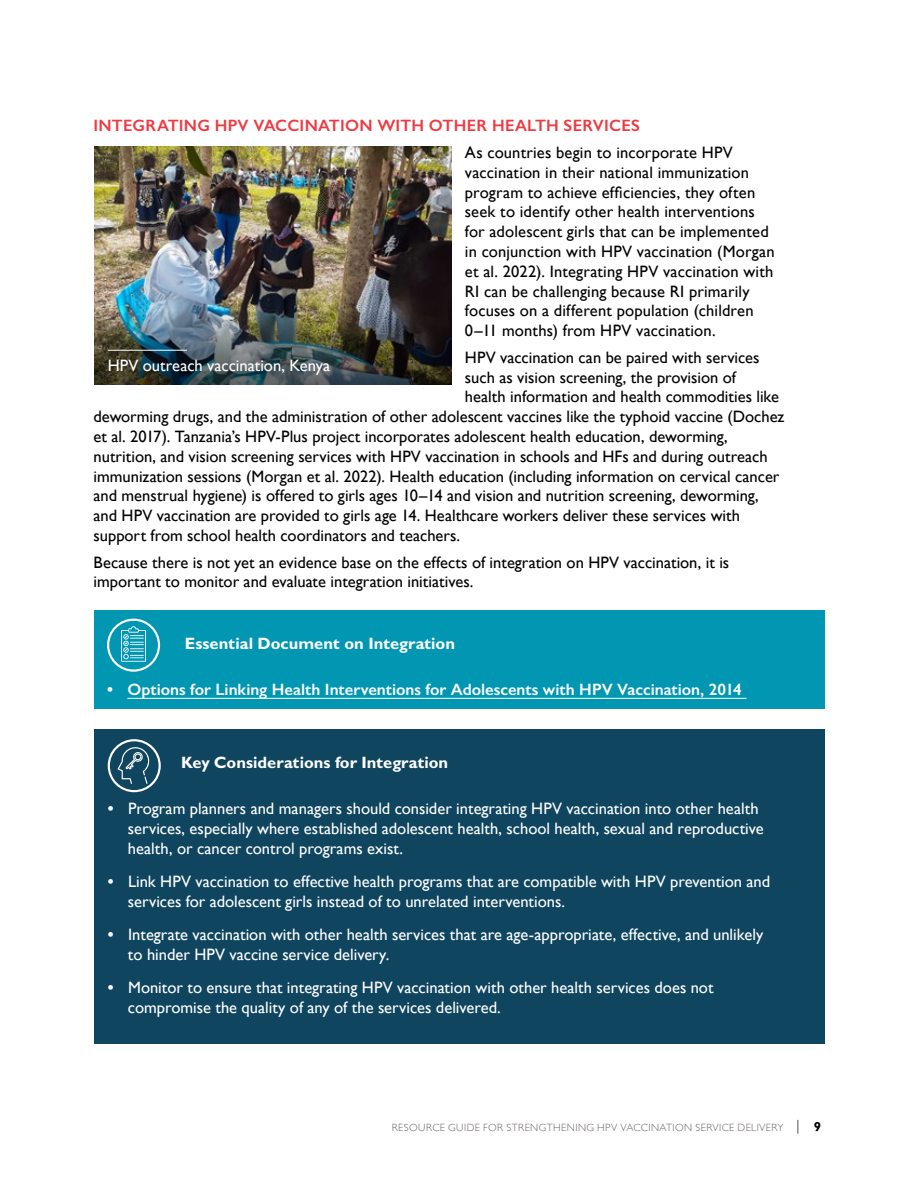
<style>
.page{position:relative;width:918px;height:1188px;background:#fff}
.page>*{position:absolute;margin:0;border:0;box-sizing:border-box;transform-origin:0 0}
.t1{font:16.5px/19.8px "Gill Sans";color:#000}
.t2{font:16.5px/19.8px "Gill Sans";color:#fff}
.t3{font:600 16.5px "Gill Sans";color:#fff}
.t4{font:700 16.5px "Gill Sans MT Pro";color:#fff}
.t5{font:600 16.5px "Gill Sans";letter-spacing:.015em;color:#ee3a42}
.t6{font:700 13.2px "Gill Sans Std";color:#000}
.t7{font:300 10.5px "Gill Sans";letter-spacing:.04em;color:#6c6563}
.s1{font-family:"Gill Sans Std";font-weight:700}
</style>
<div class="page">
<svg style="left:797px;top:1120px;width:1px;height:14px"></svg>
<img style="left:94px;top:147px;width:357px;height:163px">
<img style="left:94px;top:310px;width:357px;height:75px">
<hr style="left:108px;top:350px;width:79px;height:1px;background:#fff">
<div style="left:94px;top:611px;width:730px;height:98px;background:#0197b2"></div>
<hr style="left:127px;top:698px;width:620px;height:1px;background:#fff">
<svg style="left:107px;top:619px;width:53px;height:53px"></svg>
<div style="left:94px;top:729px;width:731px;height:314px;background:#0f455f"></div>
<svg style="left:108px;top:739px;width:53px;height:53px"></svg>
<p class="t5" style="left:94px;top:116px;width:548px">INTEGRATING HPV VACCINATION WITH OTHER HEALTH SERVICES</p>
<p class="t1" style="left:465px;top:142px;width:311px">As countries begin to incorporate HPV vaccination in their national immunization program to achieve efficiencies, they often seek to identify other health interventions for adolescent girls that can be implemented in conjunction with HPV vaccination (Morgan et al. 2022). Integrating HPV vaccination with RI can be challenging because RI primarily focuses on a different population (children 0–11 months) from HPV vaccination.</p>
<p class="t1" style="left:465px;top:347px;width:296px">HPV vaccination can be paired with services</p>
<p class="t1" style="left:465px;top:367px;width:273px">such as vision screening, the provision of</p>
<p class="t1" style="left:465px;top:387px;width:316px">health information and health commodities like</p>
<p class="t1" style="left:94px;top:407px;width:693px">deworming drugs, and the administration of other adolescent vaccines like the typhoid vaccine (Dochez</p>
<p class="t1" style="left:94px;top:426px;width:636px">et al. 2017). Tanzania’s HPV-Plus project incorporates adolescent health education, deworming,</p>
<p class="t1" style="left:94px;top:446px;width:676px">nutrition, and vision screening services with HPV vaccination in schools and HFs and during outreach</p>
<p class="t1" style="left:94px;top:466px;width:687px">immunization sessions (Morgan et al. 2022). Health education (including information on cervical cancer</p>
<p class="t1" style="left:94px;top:486px;width:667px">and menstrual hygiene) is offered to girls ages 10–14 and vision and nutrition screening, deworming,</p>
<p class="t1" style="left:94px;top:506px;width:648px">and HPV vaccination are provided to girls age 14. Healthcare workers deliver these services with</p>
<p class="t1" style="left:94px;top:525px;width:368px">support from school health coordinators and teachers.</p>
<p class="t1" style="left:94px;top:552px;width:637px">Because there is not yet an evidence base on the effects of integration on HPV vaccination, it is important to monitor and evaluate integration initiatives.</p>
<p class="t2" style="left:108px;top:355px;width:224px">HPV outreach vaccination, Kenya</p>
<p class="t4" style="left:185px;top:633px;width:272px">Essential Document on Integration</p>
<p class="t3" style="left:107px;top:680px;width:636px"><span class="s1">•</span> Options for Linking Health Interventions for Adolescents with HPV Vaccination, 2014</p>
<p class="t4" style="left:181px;top:752px;width:269px">Key Considerations for Integration</p>
<p class="t2" style="left:128px;top:798px;width:637px;text-indent:-20px"><span class="s1">•</span> Program planners and managers should consider integrating HPV vaccination into other health services, especially where established adolescent health, school health, sexual and reproductive health, or cancer control programs exist.</p>
<p class="t2" style="left:128px;top:871px;width:644px;text-indent:-20px"><span class="s1">•</span> Link HPV vaccination to effective health programs that are compatible with HPV prevention and services for adolescent girls instead of to unrelated interventions.</p>
<p class="t2" style="left:128px;top:924px;width:637px;text-indent:-20px"><span class="s1">•</span> Integrate vaccination with other health services that are age-appropriate, effective, and unlikely to hinder HPV vaccine service delivery.</p>
<p class="t2" style="left:128px;top:977px;width:587px;text-indent:-20px"><span class="s1">•</span> Monitor to ensure that integrating HPV vaccination with other health services does not compromise the quality of any of the services delivered.</p>
<p class="t7" style="left:392px;top:1119px;width:393px">RESOURCE GUIDE FOR STRENGTHENING HPV VACCINATION SERVICE DELIVERY</p>
<p class="t6" style="left:814px;top:1119px;width:9px">9</p>
</div>
